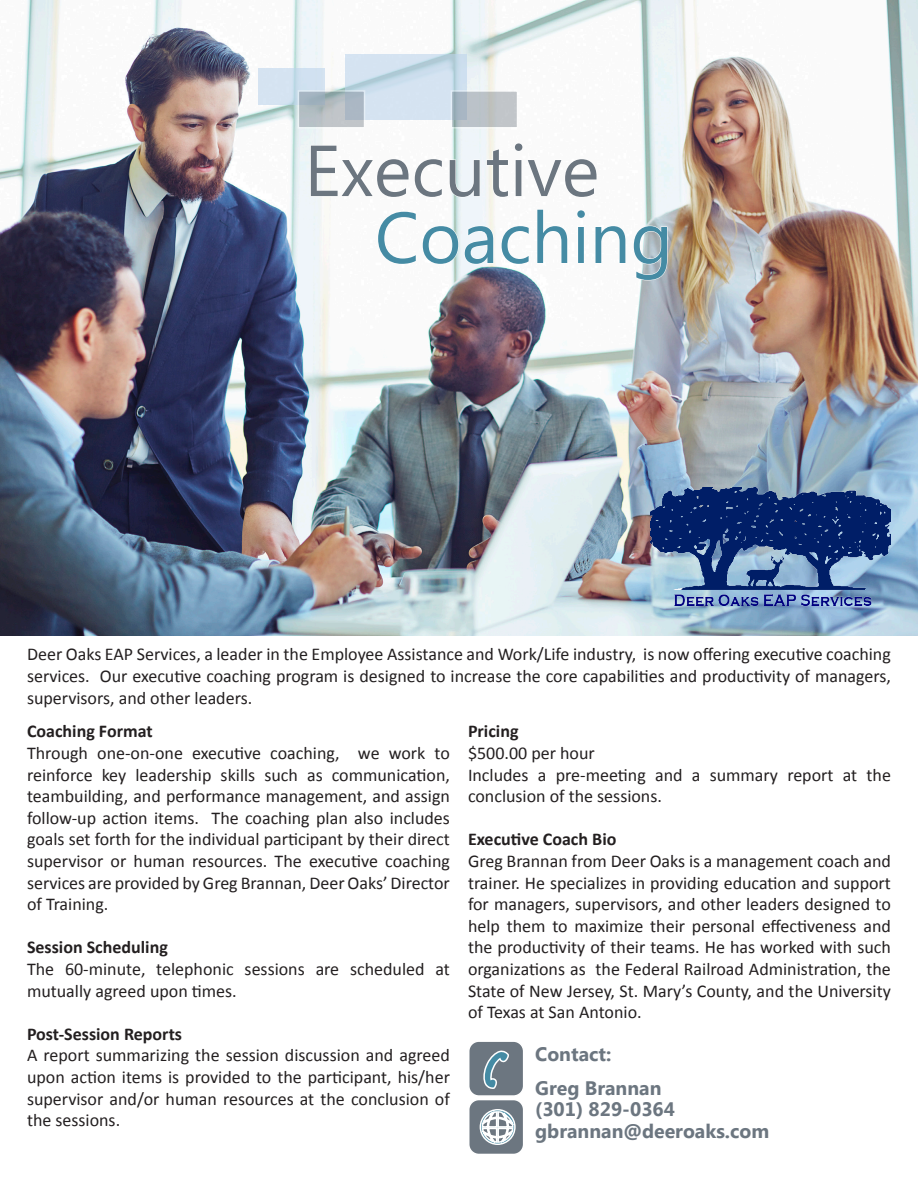
<style>
.page{position:relative;width:918px;height:1188px;background:#fff}
.page>*{position:absolute;margin:0;border:0;box-sizing:border-box;transform-origin:0 0}
.t1{font:72px "Microsoft New Tai Lue";color:#6c7680}
.t2{font:72px "Microsoft New Tai Lue";color:#458ba4}
.t3{font:700 19.5px "Microsoft New Tai Lue";color:#6c7680}
.t4{font:18px/21.6px "Calibri";color:#231f20;text-align:justify}
.t5{font:700 18px "Calibri";color:#231f20}
</style>
<div class="page">
<div style="left:469px;top:1100px;width:55px;height:54px;background:#6c7680;border-radius:10px"></div>
<div style="left:468px;top:1099px;width:56px;height:56px;border:2px solid #fff;border-radius:10px"></div>
<svg style="left:479px;top:1109px;width:37px;height:36px"></svg>
<div style="left:469px;top:1041px;width:55px;height:55px;background:#6c7680;border-radius:10px"></div>
<div style="left:468px;top:1040px;width:56px;height:57px;border:2px solid #fff;border-radius:10px"></div>
<svg style="left:483px;top:1050px;width:26px;height:39px"></svg>
<img style="left:0;top:0;width:918px;height:635px">
<svg style="left:310px;top:145px;width:133px;height:53px"></svg>
<svg style="left:449px;top:159px;width:31px;height:39px"></svg>
<svg style="left:486px;top:143px;width:111px;height:55px"></svg>
<svg style="left:377px;top:211px;width:117px;height:54px"></svg>
<svg style="left:501px;top:225px;width:28px;height:40px"></svg>
<svg style="left:537px;top:209px;width:31px;height:55px"></svg>
<svg style="left:577px;top:210px;width:9px;height:54px"></svg>
<svg style="left:595px;top:225px;width:31px;height:39px"></svg>
<svg style="left:633px;top:225px;width:35px;height:56px"></svg>
<svg style="left:346px;top:54px;width:121px;height:65px;background:#cedfed"></svg>
<svg style="left:258px;top:68px;width:67px;height:37px;background:#d1e1ef"></svg>
<svg style="left:298px;top:90px;width:67px;height:39px;background:#b6c1c8"></svg>
<svg style="left:451px;top:90px;width:67px;height:39px;background:#bfc6cb"></svg>
<img style="left:651px;top:487px;width:240px;height:135px">
<p class="t1" style="left:304px;top:129px;width:297px">Executive</p>
<p class="t2" style="left:375px;top:196px;width:300px">Coaching</p>
<p class="t4" style="left:27px;top:644px;width:866px">Deer Oaks EAP Services, a leader in the Employee Assistance and Work/Life industry, is now offering executive coaching services. Our executive coaching program is designed to increase the core capabilities and productivity of managers, supervisors, and other leaders.</p>
<p class="t5" style="left:27px;top:720px;width:127px">Coaching Format</p>
<p class="t4" style="left:27px;top:742px;width:424px">Through one-on-one executive coaching, we work to reinforce key leadership skills such as communication, teambuilding, and performance management, and assign follow-up action items. The coaching plan also includes goals set forth for the individual participant by their direct supervisor or human resources. The executive coaching services are provided by Greg Brannan, Deer Oaks’ Director of Training.</p>
<p class="t5" style="left:27px;top:936px;width:142px">Session Scheduling</p>
<p class="t4" style="left:27px;top:958px;width:424px">The 60-minute, telephonic sessions are scheduled at mutually agreed upon times.</p>
<p class="t5" style="left:27px;top:1022px;width:157px">Post-Session Reports</p>
<p class="t4" style="left:27px;top:1045px;width:424px">A report summarizing the session discussion and agreed upon action items is provided to the participant, his/her supervisor and/or human resources at the conclusion of the sessions.</p>
<p class="t5" style="left:468px;top:720px;width:52px">Pricing</p>
<p class="t4" style="left:468px;top:742px;width:128px">$500.00 per hour</p>
<p class="t4" style="left:468px;top:764px;width:424px">Includes a pre-meeting and a summary report at the conclusion of the sessions.</p>
<p class="t5" style="left:468px;top:828px;width:150px">Executive Coach Bio</p>
<p class="t4" style="left:468px;top:850px;width:424px">Greg Brannan from Deer Oaks is a management coach and trainer. He specializes in providing education and support for managers, supervisors, and other leaders designed to help them to maximize their personal effectiveness and the productivity of their teams. He has worked with such organizations as the Federal Railroad Administration, the State of New Jersey, St. Mary’s County, and the University of Texas at San Antonio.</p>
<p class="t3" style="left:535px;top:1043px;width:78px">Contact:</p>
<p class="t3" style="left:535px;top:1077px;width:128px">Greg Brannan</p>
<p class="t3" style="left:535px;top:1098px;width:141px">(301) 829-0364</p>
<p class="t3" style="left:535px;top:1120px;width:236px">gbrannan@deeroaks.com</p>
</div>
